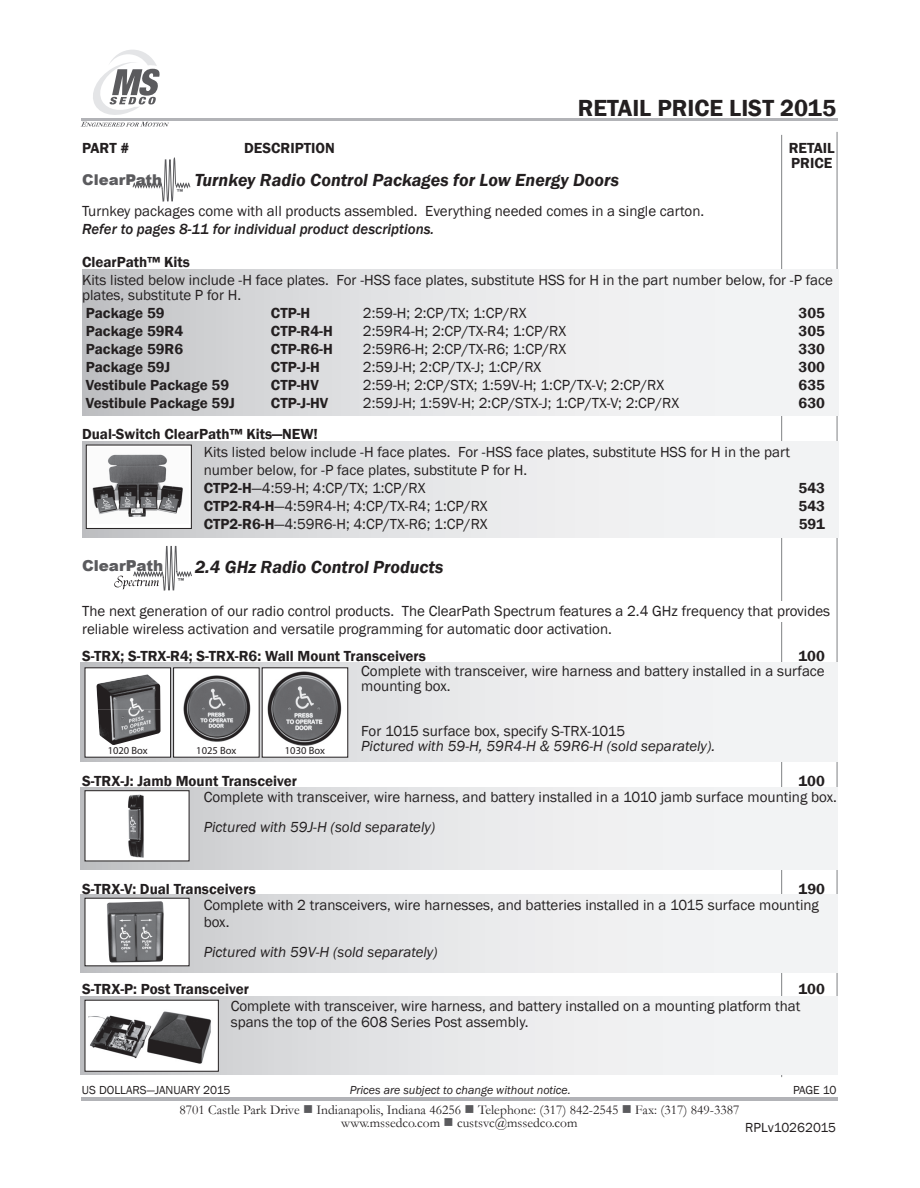
<style>
.page{position:relative;width:920px;height:1188px;background:#fff}
.page>*{position:absolute;margin:0;border:0;box-sizing:border-box;transform-origin:0 0}
.t1{font:600 24px "Franklin Gothic";color:#231f20}
.t2{font:italic 600 18px "Franklin Gothic";color:#231f20}
.t3{font:900 15.15px "Arial";color:#5b5b5e}
.t4{font:15px/18px "Franklin Gothic";color:#231f20}
.t5{font:600 15px/15px "Franklin Gothic";color:#231f20}
.t6{font:italic 15px "Franklin Gothic";color:#231f20}
.t7{font:italic 500 15px "Franklin Gothic";color:#231f20}
.t8{font:900 14.85px "Arial";color:#5b5b5e}
.t9{font:13.5px/13.5px "Garamond";color:#231f20;text-align:center}
.t10{font:13.5px "Franklin Gothic";color:#231f20}
.t11{font:italic 12px "Franklin Gothic";color:#231f20}
.t12{font:12px "Franklin Gothic";color:#231f20}
.t13{font:10.5px "Myriad";color:#231f20}
.t14{font:900 6.75px "Arial";color:#5b5b5e}
.s1{font-weight:600}
.s2{color:#5b5b5e}
</style>
<div class="page">
<hr style="left:836px;top:132px;width:1px;height:942px;background:#808285">
<hr style="left:781px;top:135px;width:1px;height:942px;background:#808285">
<div style="left:81px;top:895px;width:756px;height:78px;background:linear-gradient(to right,#c1c2c4,#fff)"></div>
<div style="left:85px;top:898px;width:104px;height:68px;background:#fff"></div>
<div style="left:81px;top:997px;width:756px;height:78px;background:linear-gradient(to right,#b9b9bc,#fff)"></div>
<div style="left:85px;top:1000px;width:133px;height:72px;background:#fff;border:1px solid #231f20"></div>
<div style="left:81px;top:787px;width:756px;height:82px;background:linear-gradient(to right,#c0c0c3,#fff)"></div>
<div style="left:85px;top:790px;width:104px;height:71px;background:#fff;border:1px solid #231f20"></div>
<div style="left:82px;top:442px;width:756px;height:95px;background:linear-gradient(to right,#bebfc1,#fff)"></div>
<div style="left:86px;top:445px;width:106px;height:84px;background:#fff;border:1px solid #231f20"></div>
<img style="left:92px;top:454px;width:91px;height:63px">
<div style="left:82px;top:270px;width:756px;height:145px;background:linear-gradient(to right,#c8c9cb,#fcfdfe)"></div>
<svg style="left:132px;top:157px;width:59px;height:45px"></svg>
<hr style="left:81px;top:118px;width:756px;height:2px;background:#b2b3b7">
<hr style="left:81px;top:1098px;width:756px;height:3px;background:#b2b3b7">
<svg style="left:81px;top:50px;width:88px;height:77px"></svg>
<svg style="left:114px;top:545px;width:78px;height:46px"></svg>
<img style="left:128px;top:794px;width:16px;height:63px">
<div style="left:81px;top:663px;width:756px;height:98px;background:linear-gradient(to right,#c7c8ca,#fdfdfe)"></div>
<div style="left:85px;top:667px;width:86px;height:91px;background:#fff;border:1px solid #231f20"></div>
<div style="left:173px;top:667px;width:86px;height:91px;background:#fff;border:1px solid #231f20"></div>
<div style="left:262px;top:667px;width:86px;height:91px;background:#fff;border:1px solid #231f20"></div>
<img style="left:107px;top:901px;width:56px;height:62px">
<img style="left:88px;top:1011px;width:123px;height:53px">
<img style="left:96px;top:674px;width:64px;height:36px">
<img style="left:98px;top:710px;width:62px;height:35px">
<img style="left:267px;top:672px;width:75px;height:74px">
<img style="left:184px;top:676px;width:66px;height:65px">
<div style="left:764px;top:601px;width:34px;height:21px;background:#fff"></div>
<h1 class="t1" style="left:577px;top:93px;width:260px">RETAIL PRICE LIST 2015</h1>
<p class="t5" style="left:82px;top:140px;width:49px">PART #</p>
<p class="t5" style="left:244px;top:140px;width:92px">DESCRIPTION</p>
<p class="t5" style="left:788px;top:140px;width:48px">RETAIL<br>PRICE</p>
<p class="t2" style="left:194px;top:168px;width:425px">Turnkey Radio Control Packages for Low Energy Doors</p>
<p class="t4" style="left:82px;top:202px;width:623px">Turnkey packages come with all products assembled. Everything needed comes in a single carton.</p>
<p class="t7" style="left:82px;top:219px;width:353px">Refer to pages 8-11 for individual product descriptions.</p>
<p class="t5" style="left:82px;top:254px;width:109px">ClearPath™ Kits</p>
<p class="t4" style="left:82px;top:273px;width:752px;line-height:15px">Kits listed below include -H face plates. For -HSS face plates, substitute HSS for H in the part number below, for -P face plates, substitute P for H.</p>
<p class="t5" style="left:86px;top:305px;width:80px">Package 59</p>
<p class="t5" style="left:271px;top:305px;width:41px">CTP-H</p>
<p class="t4" style="left:363px;top:304px;width:165px">2:59-H; 2:CP/TX; 1:CP/RX</p>
<p class="t5" style="left:798px;top:305px;width:28px">305</p>
<p class="t5" style="left:86px;top:323px;width:99px">Package 59R4</p>
<p class="t5" style="left:271px;top:323px;width:63px">CTP-R4-H</p>
<p class="t4" style="left:363px;top:322px;width:205px">2:59R4-H; 2:CP/TX-R4; 1:CP/RX</p>
<p class="t5" style="left:798px;top:323px;width:28px">305</p>
<p class="t5" style="left:86px;top:341px;width:99px">Package 59R6</p>
<p class="t5" style="left:271px;top:341px;width:63px">CTP-R6-H</p>
<p class="t4" style="left:363px;top:340px;width:205px">2:59R6-H; 2:CP/TX-R6; 1:CP/RX</p>
<p class="t5" style="left:798px;top:341px;width:28px">330</p>
<p class="t5" style="left:86px;top:359px;width:86px">Package 59J</p>
<p class="t5" style="left:271px;top:359px;width:50px">CTP-J-H</p>
<p class="t4" style="left:363px;top:358px;width:180px">2:59J-H; 2:CP/TX-J; 1:CP/RX</p>
<p class="t5" style="left:798px;top:359px;width:28px">300</p>
<p class="t5" style="left:86px;top:377px;width:145px">Vestibule Package 59</p>
<p class="t5" style="left:271px;top:377px;width:49px">CTP-HV</p>
<p class="t4" style="left:363px;top:376px;width:303px">2:59-H; 2:CP/STX; 1:59V-H; 1:CP/TX-V; 2:CP/RX</p>
<p class="t5" style="left:798px;top:377px;width:28px">635</p>
<p class="t5" style="left:86px;top:395px;width:150px">Vestibule Package 59J</p>
<p class="t5" style="left:271px;top:395px;width:59px">CTP-J-HV</p>
<p class="t4" style="left:363px;top:394px;width:317px">2:59J-H; 1:59V-H; 2:CP/STX-J; 1:CP/TX-V; 2:CP/RX</p>
<p class="t5" style="left:798px;top:395px;width:28px">630</p>
<p class="t5" style="left:82px;top:427px;width:237px">Dual-Switch ClearPath™ Kits—NEW!</p>
<p class="t4" style="left:203px;top:444px;width:587px">Kits listed below include -H face plates. For -HSS face plates, substitute HSS for H in the part number below, for -P face plates, substitute P for H.<br><span class="s1">CTP2-H</span>—4:59-H; 4:CP/TX; 1:CP/RX</p>
<p class="t8" style="left:82px;top:169px;width:81px">ClearPath</p>
<p class="t14" style="left:177px;top:186px;width:8px">™</p>
<p class="t5" style="left:798px;top:481px;width:28px">543</p>
<p class="t4" style="left:203px;top:498px;width:285px"><span class="s1">CTP2-R4-H</span>—4:59R4-H; 4:CP/TX-R4; 1:CP/RX</p>
<p class="t5" style="left:798px;top:499px;width:28px">543</p>
<p class="t4" style="left:203px;top:516px;width:285px"><span class="s1">CTP2-R6-H</span>—4:59R6-H; 4:CP/TX-R6; 1:CP/RX</p>
<p class="t5" style="left:798px;top:517px;width:28px">591</p>
<p class="t2" style="left:194px;top:555px;width:250px">2.4 GHz Radio Control Products</p>
<p class="t4" style="left:82px;top:603px;width:749px">The next generation of our radio control products. The ClearPath Spectrum features a 2.4 GHz frequency that provides reliable wireless activation and versatile programming for automatic door activation.</p>
<p class="t5" style="left:82px;top:649px;width:345px">S-TRX; S-TRX-R4; S-TRX-R6: Wall Mount Transceivers</p>
<p class="t5" style="left:798px;top:649px;width:28px">100</p>
<p class="t4" style="left:361px;top:664px;width:465px;line-height:15px">Complete with transceiver, wire harness and battery installed in a surface mounting box.</p>
<p class="t4" style="left:361px;top:723px;width:265px">For 1015 surface box, specify S-TRX-1015</p>
<p class="t6" style="left:361px;top:737px;width:355px">Pictured with 59-H, 59R4-H &amp; 59R6-H (sold separately).</p>
<p class="t5" style="left:82px;top:773px;width:216px">S-TRX-J: Jamb Mount Transceiver</p>
<p class="t5" style="left:798px;top:773px;width:28px">100</p>
<p class="t4" style="left:203px;top:789px;width:634px">Complete with transceiver, wire harness, and battery installed in a 1010 jamb surface mounting box.</p>
<p class="t6" style="left:203px;top:818px;width:233px">Pictured with 59J-H (sold separately)</p>
<p class="t3" style="left:82px;top:554px;width:83px">ClearPath</p>
<p class="t14" style="left:178px;top:576px;width:8px">™</p>
<p class="t13" style="left:108px;top:745px;width:41px">1020 Box</p>
<p class="t13" style="left:196px;top:745px;width:41px">1025 Box</p>
<p class="t13" style="left:285px;top:745px;width:41px">1030 Box</p>
<p class="t5" style="left:82px;top:881px;width:175px">S-TRX-V: Dual Transceivers</p>
<p class="t5" style="left:798px;top:881px;width:28px">190</p>
<p class="t4" style="left:203px;top:897px;width:616px;line-height:16.5px">Complete with 2 transceivers, wire harnesses, and batteries installed in a 1015 surface mounting box.</p>
<p class="t6" style="left:203px;top:942px;width:235px">Pictured with 59V-H (sold separately)</p>
<p class="t5" style="left:82px;top:982px;width:168px">S-TRX-P: Post Transceiver</p>
<p class="t5" style="left:798px;top:982px;width:28px">100</p>
<p class="t4" style="left:230px;top:998px;width:571px;line-height:16.5px">Complete with transceiver, wire harness, and battery installed on a mounting platform that spans the top of the 608 Series Post assembly.</p>
<p class="t12" style="left:82px;top:1082px;width:150px">US DOLLARS—JANUARY 2015</p>
<p class="t11" style="left:349px;top:1082px;width:222px">Prices are subject to change without notice.</p>
<p class="t12" style="left:792px;top:1082px;width:45px">PAGE 10</p>
<p class="t9" style="left:179px;top:1103px;width:561px">8701 Castle Park Drive <span class="s2">■</span> Indianapolis, Indiana 46256 <span class="s2">■</span> Telephone: (317) 842-2545 <span class="s2">■</span> Fax: (317) 849-3387 www.mssedco.com <span class="s2">■</span> custsvc@mssedco.com</p>
<p class="t10" style="left:745px;top:1119px;width:92px">RPLv10262015</p>
</div>
